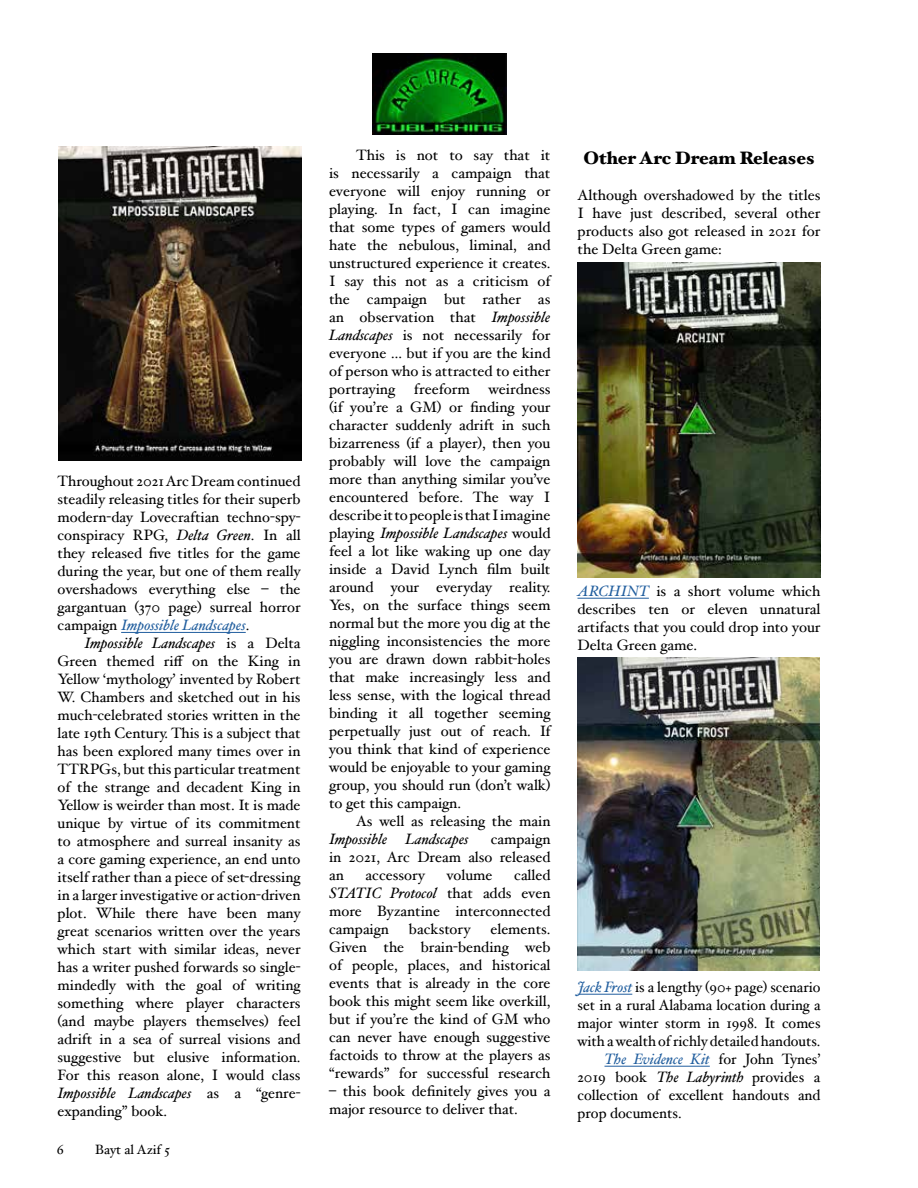
<style>
.page{position:relative;width:918px;height:1188px;background:#fff}
.page>*{position:absolute;margin:0;border:0;box-sizing:border-box;transform-origin:0 0}
.t1{font:900 18px "Hoefler Text";color:#000}
.t2{font:15px/18px "Hoefler Text";color:#000;text-align:justify}
.t3{font:15px "Hoefler Text";color:#000;scale:.96 1}
.t4{font:italic 15px "Hoefler Text";color:#215e9e}
.t5{font:italic 15px "Hoefler Text";color:#000}
.t6{font:13.5px "Hoefler Text";color:#000}
.s1{font-style:italic}
.s2{font-style:italic;color:#215e9e}
.s3{font-style:normal;color:#000}
</style>
<div class="page">
<img style="left:373px;top:54px;width:134px;height:81px">
<hr style="left:121px;top:632px;width:125px;height:1px;background:#215e9e">
<hr style="left:578px;top:598px;width:71px;height:1px;background:#215e9e">
<hr style="left:578px;top:994px;width:54px;height:1px;background:#215e9e">
<hr style="left:604px;top:1066px;width:106px;height:1px;background:#215e9e">
<img style="left:59px;top:146px;width:243px;height:315px">
<img style="left:578px;top:263px;width:242px;height:314px">
<img style="left:578px;top:658px;width:241px;height:313px">
<p class="t2" style="left:58px;top:472px;width:245px">Throughout 2021 Arc Dream continued steadily releasing titles for their superb modern-day Lovecraftian techno-spy&shy;conspiracy RPG, <span class="s1">Delta Green</span>. In all they released five titles for the game during the year, but one of them really overshadows everything else – the gargantuan (370 page) surreal horror campaign <span class="s2">Impossible Landscapes</span>.</p>
<p class="t2" style="left:58px;top:634px;width:245px;text-indent:27px"><span class="s1">Impossible Landscapes</span> is a Delta Green themed riff on the King in Yellow ‘mythology’ invented by Robert W. Chambers and sketched out in his much-celebrated stories written in the late 19th Century. This is a subject that has been explored many times over in TTRPGs, but this particular treatment of the strange and decadent King in Yellow is weirder than most. It is made unique by virtue of its commitment to atmosphere and surreal insanity as a core gaming experience, an end unto itself rather than a piece of set-dressing in a larger investigative or action-driven plot. While there have been many great scenarios written over the years which start with similar ideas, never has a writer pushed forwards so single&shy;mindedly with the goal of writing something where player characters (and maybe players themselves) feel adrift in a sea of surreal visions and suggestive but elusive information.<br>For this reason alone, I would class <span class="s1">Impossible Landscapes</span> as a “genre&shy;expanding” book.</p>
<p class="t6" style="left:57px;top:1141px;width:9px">6</p>
<p class="t6" style="left:95px;top:1141px;width:76px">Bayt al Azif 5</p>
<p class="t2" style="left:329px;top:146px;width:223px;text-indent:27px">This is not to say that it is necessarily a campaign that everyone will enjoy running or playing. In fact, I can imagine that some types of gamers would hate the nebulous, liminal, and unstructured experience it creates.<br>I say this not as a criticism of the campaign but rather as an observation that <span class="s1">Impossible Landscapes</span> is not necessarily for everyone … but if you are the kind of person who is attracted to either portraying freeform weirdness (if you’re a GM) or finding your character suddenly adrift in such bizarreness (if a player), then you probably will love the campaign more than anything similar you’ve encountered before. The way I describe it to people is that I imagine playing <span class="s1">Impossible Landscapes</span> would feel a lot like waking up one day inside a David Lynch film built around your everyday reality.<br>Yes, on the surface things seem normal but the more you dig at the niggling inconsistencies the more you are drawn down rabbit-holes that make increasingly less and less sense, with the logical thread binding it all together seeming perpetually just out of reach. If you think that kind of experience would be enjoyable to your gaming group, you should run (don’t walk) to get this campaign.</p>
<p class="t2" style="left:356px;top:812px;width:196px">As well as releasing the main</p>
<p class="t5" style="left:329px;top:830px;width:141px">Impossible Landscapes</p>
<p class="t2" style="left:329px;top:830px;width:223px;text-indent:162px">campaign in 2021, Arc Dream also released an</p>
<p class="t2" style="left:329px;top:866px;width:223px;text-indent:185px">called <span class="s1">STATIC Protocol</span> that adds even more Byzantine interconnected campaign</p>
<p class="t2" style="left:366px;top:866px;width:61px">accessory</p>
<p class="t2" style="left:447px;top:866px;width:47px">volume</p>
<p class="t2" style="left:329px;top:920px;width:223px;text-indent:161px">elements.<br>Given the brain-bending web of people, places, and historical events that is already in the core book this might seem like overkill, but if you’re the kind of GM who can never have enough suggestive factoids to throw at the players as “rewards” for successful research</p>
<p class="t2" style="left:329px;top:1082px;width:223px">– this book definitely gives you a major resource to deliver that.</p>
<p class="t2" style="left:409px;top:920px;width:63px">backstory</p>
<p class="t1" style="left:583px;top:147px;width:233px">Other Arc Dream Releases</p>
<p class="t2" style="left:578px;top:186px;width:245px">Although overshadowed by the titles I have just described, several other products also got released in 2021 for the Delta Green game:</p>
<p class="t2" style="left:578px;top:582px;width:245px"><span class="s2">ARCHINT</span> is a short volume which describes ten or eleven unnatural artifacts that you could drop into your Delta Green game.</p>
<p class="t3" style="left:578px;top:978px;width:255px"><span class="s2">Jack Frost</span> is a lengthy (90+ page) scenario</p>
<p class="t3" style="left:578px;top:996px;width:255px">set in a rural Alabama location during a</p>
<p class="t3" style="left:578px;top:1014px;width:255px">major winter storm in 1998. It comes</p>
<p class="t3" style="left:578px;top:1032px;width:255px">with a wealth of richly detailed handouts.</p>
<p class="t4" style="left:604px;top:1050px;width:218px">The Evidence Kit <span class="s3">for John Tynes’</span></p>
<p class="t2" style="left:577px;top:1068px;width:244px">2019 book <span class="s1">The Labyrinth</span> provides a</p>
<p class="t2" style="left:577px;top:1086px;width:245px">collection of excellent handouts and</p>
<p class="t2" style="left:577px;top:1104px;width:106px">prop documents.</p>
</div>
